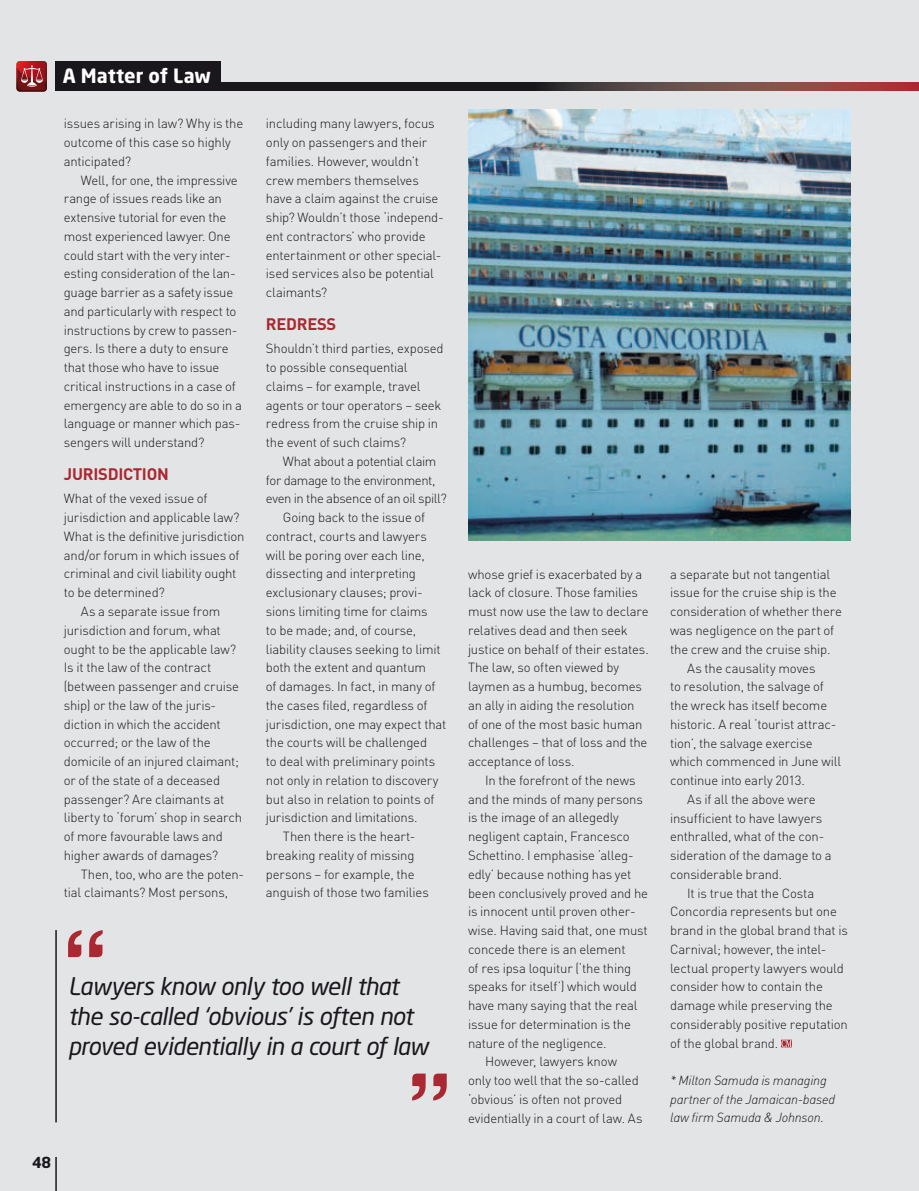
<style>
.page{position:relative;width:919px;height:1191px;background:#fff}
.page>*{position:absolute;margin:0;border:0;box-sizing:border-box;transform-origin:0 0}
.t1{font:italic 24px/30px "Neo Sans Std";letter-spacing:-.02em;color:#1a171c}
.t2{font:700 19.5px "Neo Sans Std";letter-spacing:-.005em;color:#fff}
.t3{font:700 16.5px "DIN Pro";letter-spacing:.085em;color:#aa2831}
.t4{font:700 15px "Neo Sans";color:#1a171c}
.t5{font:300 13.2px/18.8px "DIN Pro";letter-spacing:-.015em;color:#1a171c}
.t6{font:13.2px/18.8px "DIN Light Italic Alt";letter-spacing:-.015em;color:#1a171c}
</style>
<div class="page">
<div style="left:0;top:0;width:918px;height:1191px;background:#e3e4e5"></div>
<hr style="left:55px;top:1157px;width:2px;height:34px;background:#1a171c">
<svg style="left:221px;top:82px;width:697px;height:9px"></svg>
<svg style="left:781px;top:1039px;width:10px;height:8px"></svg>
<svg style="left:16px;top:61px;width:31px;height:31px"></svg>
<hr style="left:55px;top:930px;width:2px;height:192px;background:#1a171c">
<svg style="left:412px;top:1073px;width:34px;height:27px"></svg>
<svg style="left:68px;top:930px;width:35px;height:27px"></svg>
<div style="left:55px;top:61px;width:166px;height:30px;background:#1a171c"></div>
<img style="left:468px;top:109px;width:382px;height:432px">
<h2 class="t2" style="left:63px;top:64px;width:150px">A Matter of Law</h2>
<p class="t5" style="left:64px;top:114px;width:181px">issues arising in law? Why is the outcome of this case so highly anticipated?</p>
<p class="t5" style="left:64px;top:170px;width:179px;text-indent:17px">Well, for one, the impressive range of issues reads like an extensive tutorial for even the most experienced lawyer. One could start with the very inter&shy;esting consideration of the lan&shy;guage barrier as a safety issue and particularly with respect to instructions by crew to passen&shy;gers. Is there a duty to ensure that those who have to issue critical instructions in a case of emergency are able to do so in a language or manner which pas&shy;sengers will understand?</p>
<p class="t3" style="left:64px;top:462px;width:106px">JURISDICTION</p>
<p class="t5" style="left:64px;top:489px;width:145px">What of the vexed issue of</p>
<p class="t5" style="left:64px;top:507px;width:177px">jurisdiction and applicable law?</p>
<p class="t5" style="left:64px;top:526px;width:182px">What is the definitive jurisdiction</p>
<p class="t5" style="left:64px;top:545px;width:177px">and/or forum in which issues of</p>
<p class="t5" style="left:64px;top:564px;width:174px">criminal and civil liability ought</p>
<p class="t5" style="left:64px;top:582px;width:103px">to be determined?</p>
<p class="t5" style="left:81px;top:601px;width:141px">As a separate issue from</p>
<p class="t5" style="left:64px;top:620px;width:159px">jurisdiction and forum, what</p>
<p class="t5" style="left:64px;top:639px;width:174px">ought to be the applicable law?</p>
<p class="t5" style="left:64px;top:657px;width:149px">Is it the law of the contract</p>
<p class="t5" style="left:64px;top:676px;width:177px">(between passenger and cruise</p>
<p class="t5" style="left:64px;top:695px;width:154px">ship) or the law of the juris-</p>
<p class="t5" style="left:64px;top:714px;width:159px">diction in which the accident</p>
<p class="t5" style="left:64px;top:732px;width:148px">occurred; or the law of the</p>
<p class="t5" style="left:64px;top:751px;width:177px">domicile of an injured claimant;</p>
<p class="t5" style="left:64px;top:770px;width:158px">or of the state of a deceased</p>
<p class="t5" style="left:64px;top:789px;width:162px">passenger? Are claimants at</p>
<p class="t5" style="left:64px;top:807px;width:180px">liberty to ‘forum’ shop in search</p>
<p class="t5" style="left:64px;top:826px;width:160px">of more favourable laws and</p>
<p class="t5" style="left:64px;top:845px;width:156px">higher awards of damages?</p>
<p class="t5" style="left:81px;top:864px;width:165px">Then, too, who are the poten-</p>
<p class="t5" style="left:64px;top:882px;width:166px">tial claimants? Most persons,</p>
<p class="t5" style="left:266px;top:114px;width:179px">including many lawyers, focus only on passengers and their families. However, wouldn’t crew members themselves have a claim against the cruise ship? Wouldn’t those ‘independ&shy;ent contractors’ who provide entertainment or other special&shy;ised services also be potential claimants?</p>
<p class="t3" style="left:266px;top:312px;width:62px">REDRESS</p>
<p class="t5" style="left:266px;top:339px;width:179px">Shouldn’t third parties, exposed to possible consequential claims – for example, travel agents or tour operators – seek redress from the cruise ship in the event of such claims?</p>
<p class="t5" style="left:283px;top:451px;width:155px">What about a potential claim</p>
<p class="t5" style="left:266px;top:470px;width:171px">for damage to the environment,</p>
<p class="t5" style="left:266px;top:489px;width:182px">even in the absence of an oil spill?</p>
<p class="t5" style="left:283px;top:507px;width:144px">Going back to the issue of</p>
<p class="t5" style="left:266px;top:526px;width:162px">contract, courts and lawyers</p>
<p class="t5" style="left:266px;top:545px;width:160px">will be poring over each line,</p>
<p class="t5" style="left:266px;top:564px;width:152px">dissecting and interpreting</p>
<p class="t5" style="left:266px;top:582px;width:158px">exclusionary clauses; provi-</p>
<p class="t5" style="left:266px;top:601px;width:163px">sions limiting time for claims</p>
<p class="t5" style="left:266px;top:620px;width:152px">to be made; and, of course,</p>
<p class="t5" style="left:266px;top:639px;width:176px">liability clauses seeking to limit</p>
<p class="t5" style="left:266px;top:657px;width:162px">both the extent and quantum</p>
<p class="t5" style="left:266px;top:676px;width:171px">of damages. In fact, in many of</p>
<p class="t5" style="left:266px;top:695px;width:163px">the cases filed, regardless of</p>
<p class="t5" style="left:266px;top:714px;width:182px">jurisdiction, one may expect that</p>
<p class="t5" style="left:266px;top:732px;width:163px">the courts will be challenged</p>
<p class="t5" style="left:266px;top:751px;width:171px">to deal with preliminary points</p>
<p class="t5" style="left:266px;top:770px;width:174px">not only in relation to discovery</p>
<p class="t5" style="left:266px;top:789px;width:170px">but also in relation to points of</p>
<p class="t5" style="left:266px;top:807px;width:153px">jurisdiction and limitations.</p>
<p class="t5" style="left:283px;top:826px;width:134px">Then there is the heart-</p>
<p class="t5" style="left:266px;top:845px;width:150px">breaking reality of missing</p>
<p class="t5" style="left:266px;top:864px;width:150px">persons – for example, the</p>
<p class="t5" style="left:266px;top:882px;width:164px">anguish of those two families</p>
<h1 class="t1" style="left:68px;top:970px;width:362px">Lawyers know only too well that the so-called ‘obvious’ is often not proved evidentially in a court of law</h1>
<p class="t4" style="left:32px;top:1156px;width:20px">48</p>
<p class="t5" style="left:468px;top:564px;width:182px">whose grief is exacerbated by a lack of closure. Those families must now use the law to declare relatives dead and then seek justice on behalf of their estates.<br>The law, so often viewed by laymen as a humbug, becomes an ally in aiding the resolution<br>of one of the most basic human challenges – that of loss and the acceptance of loss.</p>
<p class="t5" style="left:485px;top:770px;width:152px">In the forefront of the news</p>
<p class="t5" style="left:468px;top:789px;width:176px">and the minds of many persons</p>
<p class="t5" style="left:468px;top:807px;width:152px">is the image of an allegedly</p>
<p class="t5" style="left:468px;top:826px;width:163px">negligent captain, Francesco</p>
<p class="t5" style="left:468px;top:845px;width:167px">Schettino. I emphasise ‘alleg-</p>
<p class="t5" style="left:468px;top:864px;width:165px">edly’ because nothing has yet</p>
<p class="t5" style="left:468px;top:883px;width:182px">been conclusively proved and he</p>
<p class="t5" style="left:468px;top:901px;width:169px">is innocent until proven other-</p>
<p class="t5" style="left:468px;top:920px;width:181px">wise. Having said that, one must</p>
<p class="t5" style="left:468px;top:939px;width:159px">concede there is an element</p>
<p class="t5" style="left:468px;top:958px;width:165px">of res ipsa loquitur (‘the thing</p>
<p class="t5" style="left:468px;top:976px;width:170px">speaks for itself’) which would</p>
<p class="t5" style="left:468px;top:995px;width:171px">have many saying that the real</p>
<p class="t5" style="left:468px;top:1014px;width:164px">issue for determination is the</p>
<p class="t5" style="left:468px;top:1033px;width:140px">nature of the negligence.</p>
<p class="t5" style="left:485px;top:1051px;width:133px">However, lawyers know</p>
<p class="t5" style="left:468px;top:1070px;width:172px">only too well that the so-called</p>
<p class="t5" style="left:468px;top:1089px;width:156px">‘obvious’ is often not proved</p>
<p class="t5" style="left:468px;top:1108px;width:176px">evidentially in a court of law. As</p>
<p class="t5" style="left:670px;top:564px;width:161px">a separate but not tangential</p>
<p class="t5" style="left:670px;top:583px;width:168px">issue for the cruise ship is the</p>
<p class="t5" style="left:670px;top:601px;width:173px">consideration of whether there</p>
<p class="t5" style="left:670px;top:620px;width:166px">was negligence on the part of</p>
<p class="t5" style="left:670px;top:639px;width:162px">the crew and the cruise ship.</p>
<p class="t5" style="left:687px;top:658px;width:130px">As the causality moves</p>
<p class="t5" style="left:670px;top:676px;width:155px">to resolution, the salvage of</p>
<p class="t5" style="left:670px;top:695px;width:159px">the wreck has itself become</p>
<p class="t5" style="left:670px;top:714px;width:168px">historic. A real ‘tourist attrac-</p>
<p class="t5" style="left:670px;top:733px;width:144px">tion’, the salvage exercise</p>
<p class="t5" style="left:670px;top:751px;width:173px">which commenced in June will</p>
<p class="t5" style="left:670px;top:770px;width:136px">continue into early 2013.</p>
<p class="t5" style="left:687px;top:789px;width:130px">As if all the above were</p>
<p class="t5" style="left:670px;top:808px;width:154px">insufficient to have lawyers</p>
<p class="t5" style="left:670px;top:826px;width:156px">enthralled, what of the con-</p>
<p class="t5" style="left:670px;top:845px;width:163px">sideration of the damage to a</p>
<p class="t5" style="left:670px;top:864px;width:114px">considerable brand.</p>
<p class="t5" style="left:687px;top:883px;width:129px">It is true that the Costa</p>
<p class="t5" style="left:670px;top:901px;width:168px">Concordia represents but one</p>
<p class="t5" style="left:670px;top:920px;width:179px">brand in the global brand that is</p>
<p class="t5" style="left:670px;top:939px;width:158px">Carnival; however, the intel-</p>
<p class="t5" style="left:670px;top:958px;width:175px">lectual property lawyers would</p>
<p class="t5" style="left:670px;top:976px;width:154px">consider how to contain the</p>
<p class="t5" style="left:670px;top:995px;width:164px">damage while preserving the</p>
<p class="t5" style="left:670px;top:1014px;width:179px">considerably positive reputation</p>
<p class="t5" style="left:670px;top:1033px;width:110px">of the global brand.</p>
<p class="t6" style="left:670px;top:1070px;width:166px">* Milton Samuda is managing partner of the Jamaican-based law firm Samuda &amp; Johnson.</p>
</div>
